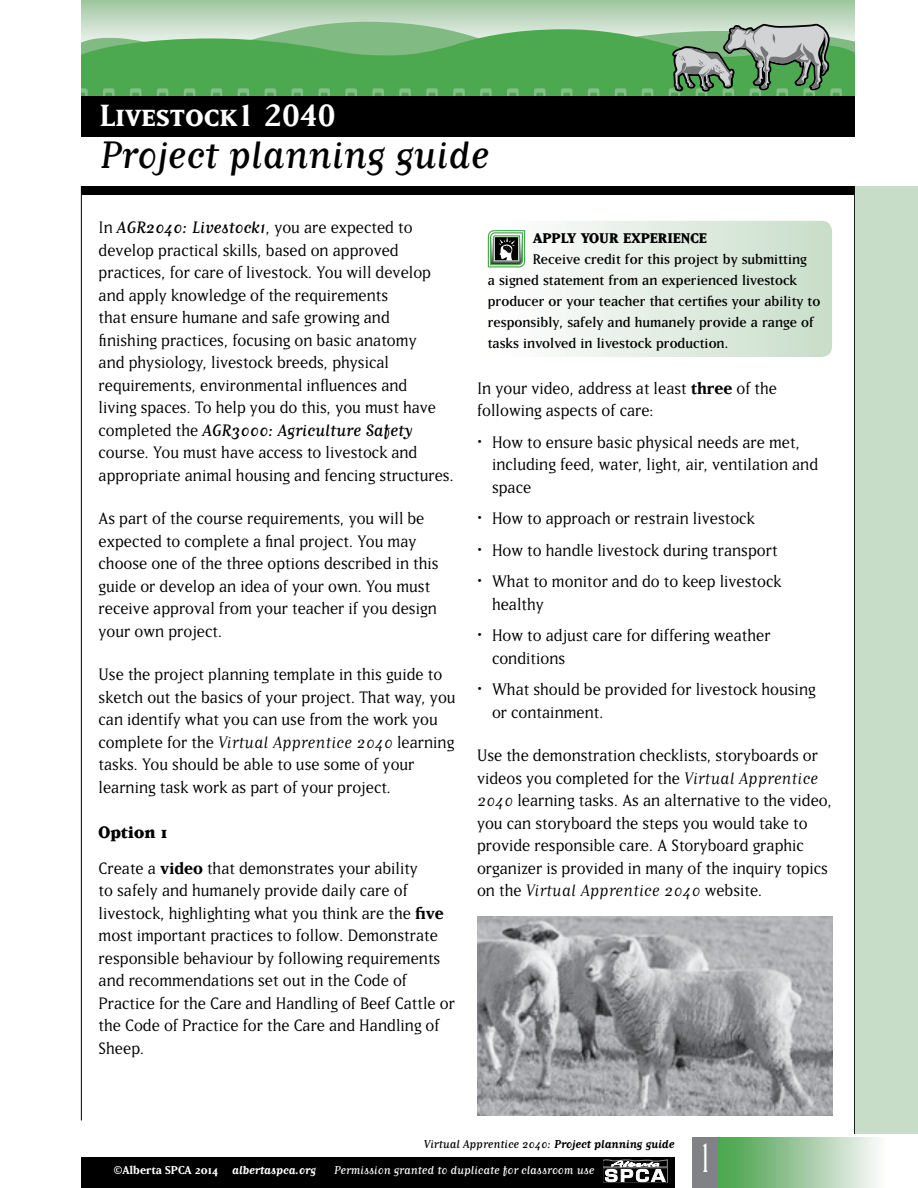
<style>
.page{position:relative;width:918px;height:1188px;background:#fff}
.page>*{position:absolute;margin:0;border:0;box-sizing:border-box;transform-origin:0 0}
.t1{font:48px "Matrix Tall";color:#fff}
.t2{font:45px "Matrix Script";color:#000}
.t3{font:36px "Matrix Bold Small Caps";color:#fff}
.t4{font:19.5px/22.5px "Matrix";color:#000}
.t5{font:19.5px "Matrix Script";color:#000}
.t6{font:19.5px "Matrix Script";color:#000}
.t7{font:16.5px/21px "Matrix";color:#000}
.t8{font:800 16.5px "Matrix";color:#000}
.t9{font:13.5px "Matrix Script";color:#fff}
.t10{font:13.5px "Matrix Script";color:#000}
.t11{font:700 13.5px "Matrix";color:#fff}
.s1{font-family:"Matrix Script"}
.s2{font-family:"Matrix"}
.s3{font-weight:800}
.s4{font-weight:700}
</style>
<div class="page">
<div style="left:716px;top:1138px;width:172px;height:50px;background:linear-gradient(to right,#429e46,#fef9fe)"></div>
<div style="left:693px;top:1138px;width:25px;height:50px;background:#808285"></div>
<div style="left:81px;top:1157px;width:594px;height:31px;background:#000"></div>
<div style="left:603px;top:1168px;width:65px;height:15px;border:1px solid #7a7c7f"></div>
<svg style="left:603px;top:1160px;width:64px;height:22px"></svg>
<svg style="left:82px;top:0;width:773px;height:22px;background:#b0d0b1"></svg>
<svg style="left:82px;top:22px;width:773px;height:7px;background:#bfd9c0"></svg>
<svg style="left:82px;top:29px;width:773px;height:67px;background:#5daf61"></svg>
<svg style="left:82px;top:88px;width:6px;height:8px"></svg>
<svg style="left:103px;top:88px;width:11px;height:8px"></svg>
<svg style="left:130px;top:88px;width:11px;height:8px"></svg>
<svg style="left:157px;top:88px;width:11px;height:8px"></svg>
<svg style="left:184px;top:88px;width:11px;height:8px"></svg>
<svg style="left:211px;top:88px;width:11px;height:8px"></svg>
<svg style="left:238px;top:88px;width:11px;height:8px"></svg>
<svg style="left:265px;top:88px;width:11px;height:8px"></svg>
<svg style="left:292px;top:88px;width:11px;height:8px"></svg>
<svg style="left:318px;top:88px;width:12px;height:8px"></svg>
<svg style="left:345px;top:88px;width:12px;height:8px"></svg>
<svg style="left:372px;top:88px;width:12px;height:8px"></svg>
<svg style="left:399px;top:88px;width:12px;height:8px"></svg>
<svg style="left:426px;top:88px;width:12px;height:8px"></svg>
<svg style="left:453px;top:88px;width:12px;height:8px"></svg>
<svg style="left:480px;top:88px;width:12px;height:8px"></svg>
<svg style="left:507px;top:88px;width:12px;height:8px"></svg>
<svg style="left:534px;top:88px;width:12px;height:8px"></svg>
<svg style="left:561px;top:88px;width:11px;height:8px"></svg>
<svg style="left:588px;top:88px;width:11px;height:8px"></svg>
<svg style="left:615px;top:88px;width:11px;height:8px"></svg>
<svg style="left:642px;top:88px;width:11px;height:8px"></svg>
<svg style="left:664px;top:13px;width:186px;height:83px;background:#85aa87"></svg>
<hr style="left:854px;top:186px;width:1px;height:948px;background:#000">
<hr style="left:81px;top:186px;width:1px;height:934px;background:#000">
<div style="left:82px;top:96px;width:773px;height:41px;background:#000"></div>
<div style="left:855px;top:186px;width:63px;height:948px;background:#c7ddc8"></div>
<div style="left:81px;top:186px;width:774px;height:9px;background:#000"></div>
<img style="left:477px;top:916px;width:356px;height:200px">
<svg style="left:487px;top:222px;width:344px;height:134px"></svg>
<div style="left:476px;top:218px;width:359px;height:142px;border:3px solid #fff;border-radius:12px"></div>
<svg style="left:488px;top:230px;width:37px;height:37px"></svg>
<h3 class="t3" style="left:100px;top:101px;width:237px">Livestock1 2040</h3>
<h2 class="t2" style="left:100px;top:133px;width:391px">Project planning guide</h2>
<p class="t4" style="left:99px;top:216px;width:339px">In <span class="s1">AGR2040: Livestock1</span>, you are expected to develop practical skills, based on approved practices, for care of livestock. You will develop and apply knowledge of the requirements<br>that ensure humane and safe growing and finishing practices, focusing on basic anatomy and physiology, livestock breeds, physical requirements, environmental influences and living spaces. To help you do this, you must have</p>
<p class="t5" style="left:99px;top:420px;width:315px"><span class="s2">completed the</span> AGR3000: Agriculture Safety</p>
<p class="t4" style="left:99px;top:441px;width:357px">course. You must have access to livestock and appropriate animal housing and fencing structures.</p>
<p class="t4" style="left:99px;top:507px;width:342px">As part of the course requirements, you will be expected to complete a final project. You may choose one of the three options described in this guide or develop an idea of your own. You must receive approval from your teacher if you design your own project.</p>
<p class="t4" style="left:99px;top:663px;width:359px">Use the project planning template in this guide to sketch out the basics of your project. That way, you can identify what you can use from the work you complete for the <span class="s1">Virtual Apprentice 2040</span> learning tasks. You should be able to use some of your learning task work as part of your project.</p>
<p class="t4" style="left:99px;top:814px;width:321px;line-height:36px"><span class="s3">Option 1<br></span>Create a <span class="s4">video</span> that demonstrates your ability</p>
<p class="t4" style="left:99px;top:879px;width:358px">to safely and humanely provide daily care of livestock, highlighting what you think are the <span class="s4">five </span>most important practices to follow. Demonstrate responsible behaviour by following requirements and recommendations set out in the Code of Practice for the Care and Handling of Beef Cattle or the Code of Practice for the Care and Handling of Sheep.</p>
<p class="t8" style="left:533px;top:230px;width:175px">APPLY YOUR EXPERIENCE</p>
<p class="t7" style="left:488px;top:249px;width:334px;text-indent:45px">Receive credit for this project by submitting<br>a signed statement from an experienced livestock producer or your teacher that certifies your ability to responsibly, safely and humanely provide a range of tasks involved in livestock production.</p>
<p class="t4" style="left:477px;top:376px;width:302px">In your video, address at least <span class="s4">three</span> of the following aspects of care:</p>
<p class="t4" style="left:492px;top:430px;width:328px;text-indent:-15px">• How to ensure basic physical needs are met, including feed, water, light, air, ventilation and space</p>
<p class="t4" style="left:477px;top:507px;width:279px">• How to approach or restrain livestock</p>
<p class="t4" style="left:477px;top:538px;width:302px">• How to handle livestock during transport</p>
<p class="t4" style="left:492px;top:570px;width:291px;text-indent:-15px">• What to monitor and do to keep livestock healthy</p>
<p class="t4" style="left:492px;top:624px;width:280px;text-indent:-15px">• How to adjust care for differing weather conditions</p>
<p class="t4" style="left:492px;top:678px;width:325px;text-indent:-15px">• What should be provided for livestock housing or containment.</p>
<p class="t4" style="left:477px;top:744px;width:357px">Use the demonstration checklists, storyboards or videos you completed for the <span class="s1">Virtual Apprentice 2040</span> learning tasks. As an alternative to the video, you can storyboard the steps you would take to provide responsible care. A Storyboard graphic organizer is provided in many of the inquiry topics</p>
<p class="t6" style="left:477px;top:881px;width:287px"><span class="s2">on the</span> Virtual Apprentice 2040 <span class="s2">website.</span></p>
<p class="t10" style="left:424px;top:1138px;width:252px">Virtual Apprentice 2040: <span class="s4">Project planning guide</span></p>
<p class="t11" style="left:114px;top:1163px;width:204px">©Alberta SPCA 2014 <span class="s1">albertaspca.org</span></p>
<p class="t9" style="left:334px;top:1163px;width:262px">Permission granted to duplicate for classroom use</p>
<h1 class="t1" style="left:702px;top:1132px;width:8px">1</h1>
</div>
